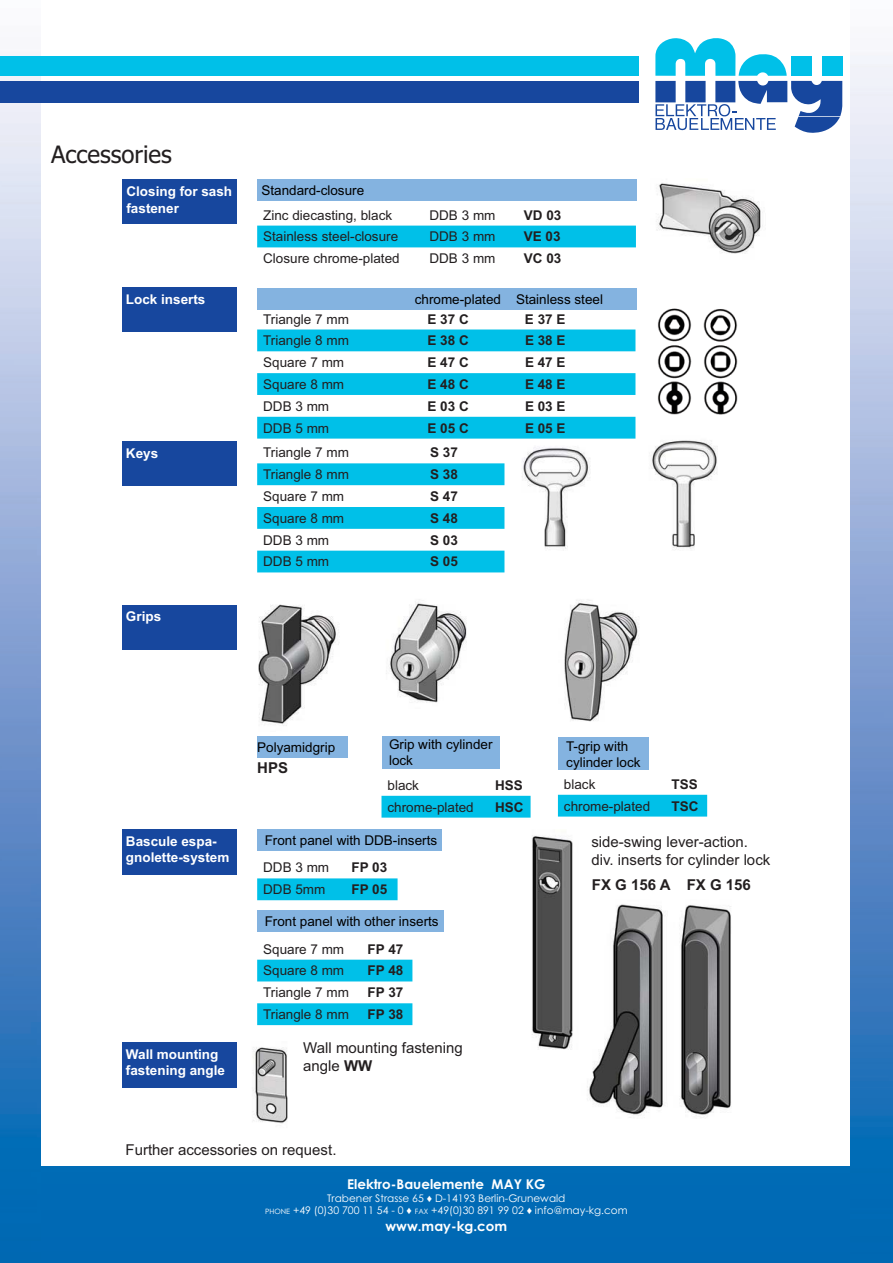
<style>
.page{position:relative;width:893px;height:1263px;background:#fff}
.page>*{position:absolute;margin:0;border:0;box-sizing:border-box;transform-origin:0 0}
.t1{font:24px "Tahoma";color:#231f20}
.t2{font:15px/18px "Arial";color:#231f20}
.t3{font:700 15px "Arial";color:#231f20}
.t4{font:13.5px "Arial";color:#231f20}
.t5{font:13.5px/16.2px "Arial";color:#000}
.t6{font:700 13.5px "Arial";color:#231f20}
.t7{font:700 13.5px/16.2px "Arial";color:#fff}
.t8{font:700 13.5px "Century Gothic";color:#fff}
.t9{font:10.5px/12.6px "Century Gothic";color:#fff;text-align:center}
.s1{font-weight:700}
.s2{font-size:7.35px}
</style>
<div class="page">
<div style="left:41px;top:1166px;width:809px;height:97px;background:#0069b4"></div>
<img style="left:850px;top:55px;width:43px;height:1208px">
<svg style="left:655px;top:38px;width:187px;height:95px"></svg>
<img style="left:0;top:54px;width:41px;height:1209px">
<div style="left:0;top:56px;width:639px;height:20px;background:#00c0e8"></div>
<div style="left:0;top:81px;width:639px;height:22px;background:#17479e"></div>
<div style="left:123px;top:180px;width:114px;height:44px;background:#17479e"></div>
<div style="left:122px;top:288px;width:114px;height:44px;background:#17479e"></div>
<div style="left:122px;top:442px;width:114px;height:44px;background:#17479e"></div>
<div style="left:122px;top:605px;width:114px;height:44px;background:#17479e"></div>
<div style="left:122px;top:829px;width:114px;height:46px;background:#17479e"></div>
<div style="left:122px;top:1042px;width:114px;height:46px;background:#17479e"></div>
<div style="left:258px;top:180px;width:379px;height:21px;background:#84b3e0"></div>
<div style="left:257px;top:288px;width:379px;height:22px;background:#84b3e0"></div>
<div style="left:257px;top:736px;width:90px;height:22px;background:#84b3e0"></div>
<div style="left:381px;top:736px;width:118px;height:32px;background:#84b3e0"></div>
<div style="left:559px;top:738px;width:90px;height:32px;background:#84b3e0"></div>
<div style="left:257px;top:829px;width:185px;height:22px;background:#84b3e0"></div>
<div style="left:257px;top:911px;width:186px;height:21px;background:#84b3e0"></div>
<img style="left:656px;top:183px;width:107px;height:71px">
<img style="left:657px;top:308px;width:81px;height:107px">
<img style="left:522px;top:435px;width:196px;height:115px">
<img style="left:253px;top:1047px;width:35px;height:77px">
<img style="left:532px;top:835px;width:41px;height:215px">
<img style="left:587px;top:904px;width:144px;height:214px">
<div style="left:381px;top:796px;width:149px;height:22px;background:#00c0e8"></div>
<div style="left:558px;top:795px;width:149px;height:22px;background:#00c0e8"></div>
<img style="left:258px;top:603px;width:209px;height:123px">
<img style="left:564px;top:600px;width:75px;height:122px">
<div style="left:257px;top:878px;width:141px;height:22px;background:#00c0e8"></div>
<svg style="left:257px;top:960px;width:155px;height:65px"></svg>
<svg style="left:257px;top:330px;width:378px;height:109px"></svg>
<svg style="left:257px;top:463px;width:247px;height:109px"></svg>
<div style="left:257px;top:226px;width:379px;height:21px;background:#00c0e8"></div>
<h1 class="t1" style="left:51px;top:144px;width:122px">Accessories</h1>
<p class="t7" style="left:126px;top:184px;width:107px">Closing for sash fastener</p>
<p class="t7" style="left:126px;top:292px;width:81px">Lock inserts</p>
<p class="t7" style="left:126px;top:446px;width:34px">Keys</p>
<p class="t7" style="left:126px;top:609px;width:37px">Grips</p>
<p class="t5" style="left:261px;top:184px;width:104px">Standard-closure</p>
<p class="t4" style="left:263px;top:210px;width:130px">Zinc diecasting, black</p>
<p class="t4" style="left:429px;top:210px;width:67px">DDB 3 mm</p>
<p class="t6" style="left:524px;top:207px;width:39px">VD 03</p>
<p class="t4" style="left:263px;top:232px;width:136px">Stainless steel-closure</p>
<p class="t4" style="left:429px;top:232px;width:67px">DDB 3 mm</p>
<p class="t6" style="left:524px;top:229px;width:38px">VE 03</p>
<p class="t4" style="left:263px;top:254px;width:138px">Closure chrome-plated</p>
<p class="t4" style="left:429px;top:254px;width:67px">DDB 3 mm</p>
<p class="t6" style="left:524px;top:251px;width:39px">VC 03</p>
<p class="t5" style="left:415px;top:292px;width:190px">chrome-plated Stainless steel</p>
<p class="t4" style="left:263px;top:314px;width:87px">Triangle 7 mm</p>
<p class="t6" style="left:427px;top:311px;width:43px">E 37 C</p>
<p class="t6" style="left:525px;top:311px;width:42px">E 37 E</p>
<p class="t4" style="left:263px;top:336px;width:87px">Triangle 8 mm</p>
<p class="t6" style="left:427px;top:333px;width:43px">E 38 C</p>
<p class="t6" style="left:525px;top:333px;width:42px">E 38 E</p>
<p class="t4" style="left:263px;top:357px;width:82px">Square 7 mm</p>
<p class="t6" style="left:427px;top:355px;width:43px">E 47 C</p>
<p class="t6" style="left:525px;top:355px;width:42px">E 47 E</p>
<p class="t4" style="left:263px;top:379px;width:82px">Square 8 mm</p>
<p class="t6" style="left:427px;top:376px;width:43px">E 48 C</p>
<p class="t6" style="left:525px;top:376px;width:42px">E 48 E</p>
<p class="t4" style="left:263px;top:401px;width:67px">DDB 3 mm</p>
<p class="t6" style="left:427px;top:398px;width:43px">E 03 C</p>
<p class="t6" style="left:525px;top:398px;width:42px">E 03 E</p>
<p class="t4" style="left:263px;top:423px;width:67px">DDB 5 mm</p>
<p class="t6" style="left:427px;top:420px;width:43px">E 05 C</p>
<p class="t6" style="left:525px;top:420px;width:42px">E 05 E</p>
<p class="t4" style="left:263px;top:448px;width:87px">Triangle 7 mm</p>
<p class="t6" style="left:430px;top:445px;width:29px">S 37</p>
<p class="t4" style="left:263px;top:470px;width:87px">Triangle 8 mm</p>
<p class="t6" style="left:430px;top:467px;width:29px">S 38</p>
<p class="t4" style="left:263px;top:491px;width:82px">Square 7 mm</p>
<p class="t6" style="left:430px;top:488px;width:29px">S 47</p>
<p class="t4" style="left:263px;top:513px;width:82px">Square 8 mm</p>
<p class="t6" style="left:430px;top:510px;width:29px">S 48</p>
<p class="t4" style="left:263px;top:535px;width:67px">DDB 3 mm</p>
<p class="t6" style="left:430px;top:532px;width:29px">S 03</p>
<p class="t4" style="left:263px;top:557px;width:67px">DDB 5 mm</p>
<p class="t6" style="left:430px;top:554px;width:29px">S 05</p>
<p class="t7" style="left:126px;top:833px;width:105px">Bascule espa&shy;gnolette-system</p>
<p class="t7" style="left:126px;top:1046px;width:100px">Wall mounting fastening angle</p>
<p class="t5" style="left:257px;top:741px;width:79px">Polyamidgrip</p>
<p class="t5" style="left:389px;top:738px;width:105px">Grip with cylinder lock</p>
<p class="t5" style="left:566px;top:739px;width:76px">T-grip with cylinder lock</p>
<p class="t3" style="left:257px;top:759px;width:32px">HPS</p>
<p class="t4" style="left:387px;top:780px;width:33px">black</p>
<p class="t6" style="left:495px;top:777px;width:29px">HSS</p>
<p class="t4" style="left:387px;top:802px;width:88px">chrome-plated</p>
<p class="t6" style="left:495px;top:799px;width:30px">HSC</p>
<p class="t5" style="left:265px;top:833px;width:174px">Front panel with DDB-inserts</p>
<p class="t4" style="left:263px;top:863px;width:67px">DDB 3 mm</p>
<p class="t6" style="left:351px;top:860px;width:37px">FP 03</p>
<p class="t4" style="left:263px;top:885px;width:64px">DDB 5mm</p>
<p class="t6" style="left:351px;top:882px;width:37px">FP 05</p>
<p class="t5" style="left:265px;top:915px;width:175px">Front panel with other inserts</p>
<p class="t4" style="left:263px;top:944px;width:82px">Square 7 mm</p>
<p class="t6" style="left:368px;top:941px;width:37px">FP 47</p>
<p class="t4" style="left:263px;top:966px;width:82px">Square 8 mm</p>
<p class="t6" style="left:368px;top:963px;width:37px">FP 48</p>
<p class="t4" style="left:263px;top:988px;width:87px">Triangle 7 mm</p>
<p class="t6" style="left:368px;top:985px;width:37px">FP 37</p>
<p class="t4" style="left:263px;top:1009px;width:87px">Triangle 8 mm</p>
<p class="t6" style="left:368px;top:1007px;width:37px">FP 38</p>
<p class="t2" style="left:303px;top:1040px;width:161px">Wall mounting fastening angle <span class="s1">WW</span></p>
<p class="t4" style="left:564px;top:779px;width:33px">black</p>
<p class="t6" style="left:672px;top:776px;width:28px">TSS</p>
<p class="t4" style="left:564px;top:801px;width:88px">chrome-plated</p>
<p class="t6" style="left:672px;top:798px;width:28px">TSC</p>
<p class="t2" style="left:591px;top:835px;width:180px">side-swing lever-action. div. inserts for cylinder lock</p>
<p class="t3" style="left:592px;top:876px;width:160px">FX G 156 A FX G 156</p>
<p class="t2" style="left:126px;top:1143px;width:212px">Further accessories on request.</p>
<p class="t8" style="left:347px;top:1177px;width:200px">Elektro-Bauelemente MAY KG</p>
<p class="t9" style="left:265px;top:1193px;width:364px">Trabener Strasse 65 ♦ D-14193 Berlin-Grunewald<br><span class="s2">PHONE</span> +49 (0)30 700 11 54 - 0 ♦ <span class="s2">FAX</span> +49(0)30 891 99 02 ♦ info@may-kg.com</p>
<p class="t8" style="left:385px;top:1218px;width:123px">www.may-kg.com</p>
</div>
